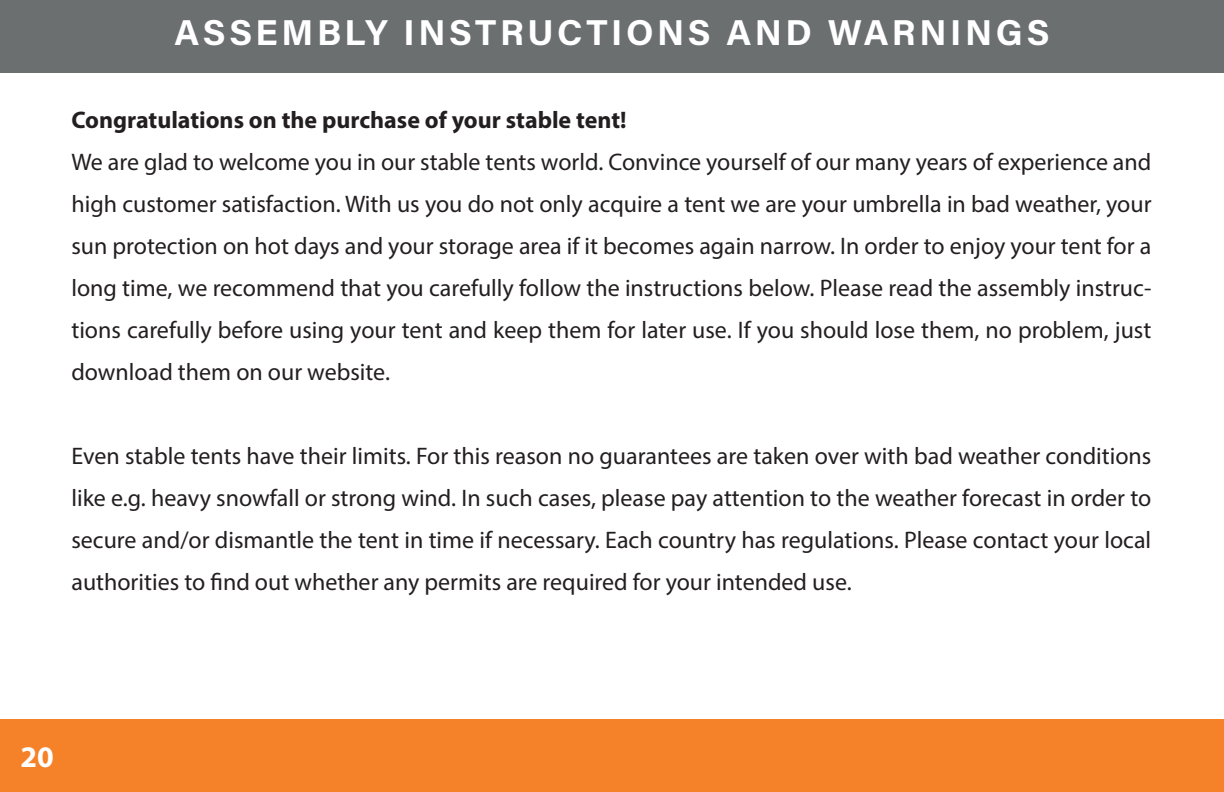
<style>
.page{position:relative;width:1224px;height:792px;background:#fff}
.page>*{position:absolute;margin:0;border:0;box-sizing:border-box;transform-origin:0 0}
.t1{font:700 36px "Acumin Pro";letter-spacing:.1em;color:#fff}
.t2{font:700 30px "Myriad Pro";color:#fff}
.t3{font:24px/42px "Myriad Pro";color:#231f20;text-align:justify}
.t4{font:700 24px "Myriad Pro";color:#231f20}
</style>
<div class="page">
<div style="left:0;top:719px;width:1224px;height:72px;background:#f58229"></div>
<div style="left:0;top:1px;width:1224px;height:72px;background:#6b6f70"></div>
<h1 class="t1" style="left:174px;top:7px;width:877px">ASSEMBLY INSTRUCTIONS AND WARNINGS</h1>
<p class="t4" style="left:71px;top:104px;width:557px">Congratulations on the purchase of your stable tent!</p>
<p class="t3" style="left:71px;top:140px;width:1082px">We are glad to welcome you in our stable tents world. Convince yourself of our many years of experience and high customer satisfaction. With us you do not only acquire a tent we are your umbrella in bad weather, your sun protection on hot days and your storage area if it becomes again narrow. In order to enjoy your tent for a long time, we recommend that you carefully follow the instructions below. Please read the assembly instruc&shy;tions carefully before using your tent and keep them for later use. If you should lose them, no problem, just download them on our website.</p>
<p class="t3" style="left:71px;top:434px;width:1081px">Even stable tents have their limits. For this reason no guarantees are taken over with bad weather conditions like e.g. heavy snowfall or strong wind. In such cases, please pay attention to the weather forecast in order to secure and/or dismantle the tent in time if necessary. Each country has regulations. Please contact your local authorities to find out whether any permits are required for your intended use.</p>
<p class="t2" style="left:20px;top:737px;width:35px">20</p>
</div>
